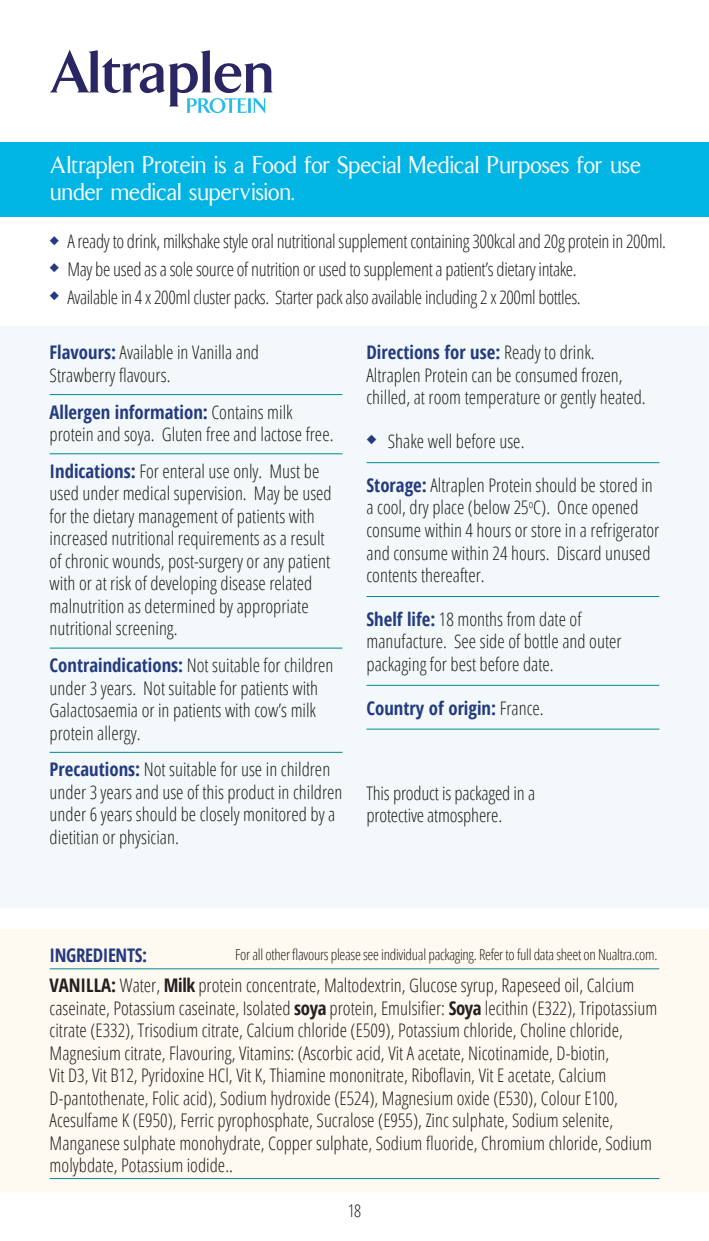
<style>
.page{position:relative;width:709px;height:1241px;background:#fff}
.page>*{position:absolute;margin:0;border:0;box-sizing:border-box;transform-origin:0 0}
.t1{font:22.5px/27px "Arrow Font";letter-spacing:-.01em;color:#fff}
.t2{font:300 18.75px/22.5px "Open Sans Condensed";color:#231f20}
.t3{font:300 18.75px "Open Sans Condensed";letter-spacing:-.02em;color:#231f20}
.t4{font:700 condensed 18.75px "Open Sans";color:#253b80}
.t5{font:700 condensed 18.75px "Open Sans";letter-spacing:-.02em;color:#253b80}
.t6{font:300 17.5px "Open Sans Condensed";color:#231f20}
.t7{font:300 15px "Open Sans Condensed";letter-spacing:-.02em;color:#231f20}
.s1{font-family:"Open Sans";font-weight:700;font-stretch:condensed;color:#253b80}
.s2{font-family:"Open Sans Condensed";font-weight:300;font-stretch:normal;color:#231f20}
.s3{font-family:"Open Sans";font-weight:700;font-stretch:condensed}
</style>
<div class="page">
<div style="left:0;top:326px;width:709px;height:581px;background:#f3f9fa"></div>
<div style="left:0;top:142px;width:709px;height:74px;background:#00b4e3"></div>
<svg style="left:50px;top:50px;width:223px;height:63px"></svg>
<div style="left:0;top:928px;width:709px;height:263px;background:#fffaf1"></div>
<hr style="left:50px;top:968px;width:609px;height:1px;background:#008996">
<hr style="left:50px;top:1177px;width:609px;height:1px;background:#008996">
<hr style="left:50px;top:394px;width:292px;height:1px;background:#008996">
<hr style="left:50px;top:453px;width:292px;height:1px;background:#008996">
<hr style="left:50px;top:647px;width:292px;height:1px;background:#008996">
<hr style="left:50px;top:751px;width:292px;height:1px;background:#008996">
<hr style="left:366px;top:462px;width:293px;height:1px;background:#008996">
<hr style="left:366px;top:596px;width:293px;height:1px;background:#008996">
<hr style="left:366px;top:684px;width:293px;height:1px;background:#008996">
<hr style="left:366px;top:728px;width:293px;height:1px;background:#008996">
<p class="t1" style="left:50px;top:152px;width:593px">Altraplen Protein is a Food for Special Medical Purposes for use under medical supervision.</p>
<p class="t3" style="left:50px;top:229px;width:618px"><sup>◆</sup> A ready to drink, milkshake style oral nutritional supplement containing 300kcal and 20g protein in 200ml.</p>
<p class="t3" style="left:50px;top:256px;width:528px"><sup>◆</sup> May be used as a sole source of nutrition or used to supplement a patient’s dietary intake.</p>
<p class="t3" style="left:50px;top:284px;width:532px"><sup>◆</sup> Available in 4 x 200ml cluster packs. Starter pack also available including 2 x 200ml bottles.</p>
<p class="t2" style="left:50px;top:340px;width:211px"><span class="s1">Flavours:</span> Available in Vanilla and<br>Strawberry flavours.</p>
<p class="t2" style="left:50px;top:400px;width:285px"><span class="s1">Allergen information:</span> Contains milk protein and soya. Gluten free and lactose free.</p>
<p class="t2" style="left:50px;top:459px;width:284px"><span class="s1">Indications:</span> For enteral use only. Must be used under medical supervision. May be used for the dietary management of patients with increased nutritional requirements as a result of chronic wounds, post-surgery or any patient with or at risk of developing disease related malnutrition as determined by appropriate nutritional screening.</p>
<p class="t2" style="left:50px;top:653px;width:285px"><span class="s1">Contraindications:</span> Not suitable for children under 3 years. Not suitable for patients with Galactosaemia or in patients with cow’s milk protein allergy.</p>
<p class="t2" style="left:50px;top:757px;width:294px"><span class="s1">Precautions:</span> Not suitable for use in children under 3 years and use of this product in children under 6 years should be closely monitored by a dietitian or physician.</p>
<p class="t2" style="left:366px;top:340px;width:281px"><span class="s1">Directions for use:</span> Ready to drink.<br>Altraplen Protein can be consumed frozen, chilled, at room temperature or gently heated.</p>
<p class="t2" style="left:366px;top:429px;width:159px"><sup>◆</sup> Shake well before use.</p>
<p class="t2" style="left:366px;top:473px;width:294px"><span class="s1">Storage:</span> Altraplen Protein should be stored in a cool, dry place (below 25<sup>o</sup>C). Once opened consume within 4 hours or store in a refrigerator and consume within 24 hours. Discard unused contents thereafter.</p>
<p class="t2" style="left:366px;top:607px;width:256px"><span class="s1">Shelf life:</span> 18 months from date of manufacture. See side of bottle and outer packaging for best before date.</p>
<p class="t4" style="left:366px;top:694px;width:179px">Country of origin: <span class="s2">France.</span></p>
<p class="t2" style="left:366px;top:781px;width:170px">This product is packaged in a protective atmosphere.</p>
<p class="t5" style="left:50px;top:942px;width:99px">INGREDIENTS:</p>
<p class="t7" style="left:235px;top:944px;width:424px">For all other flavours please see individual packaging. Refer to full data sheet on Nualtra.com.</p>
<p class="t2" style="left:50px;top:973px;width:609px"><span class="s3">VANILLA:</span> Water, <span class="s3">Milk</span> protein concentrate, Maltodextrin, Glucose syrup, Rapeseed oil, Calcium caseinate, Potassium caseinate, Isolated <span class="s3">soya</span> protein, Emulsifier: <span class="s3">Soya</span> lecithin (E322), Tripotassium citrate (E332), Trisodium citrate, Calcium chloride (E509), Potassium chloride, Choline chloride, Magnesium citrate, Flavouring, Vitamins: (Ascorbic acid, Vit A acetate, Nicotinamide, D-biotin,<br>Vit D3, Vit B12, Pyridoxine HCl, Vit K, Thiamine mononitrate, Riboflavin, Vit E acetate, Calcium D-pantothenate, Folic acid), Sodium hydroxide (E524), Magnesium oxide (E530), Colour E100, Acesulfame K (E950), Ferric pyrophosphate, Sucralose (E955), Zinc sulphate, Sodium selenite, Manganese sulphate monohydrate, Copper sulphate, Sodium fluoride, Chromium chloride, Sodium molybdate, Potassium iodide..</p>
<p class="t6" style="left:348px;top:1198px;width:15px">18</p>
</div>
